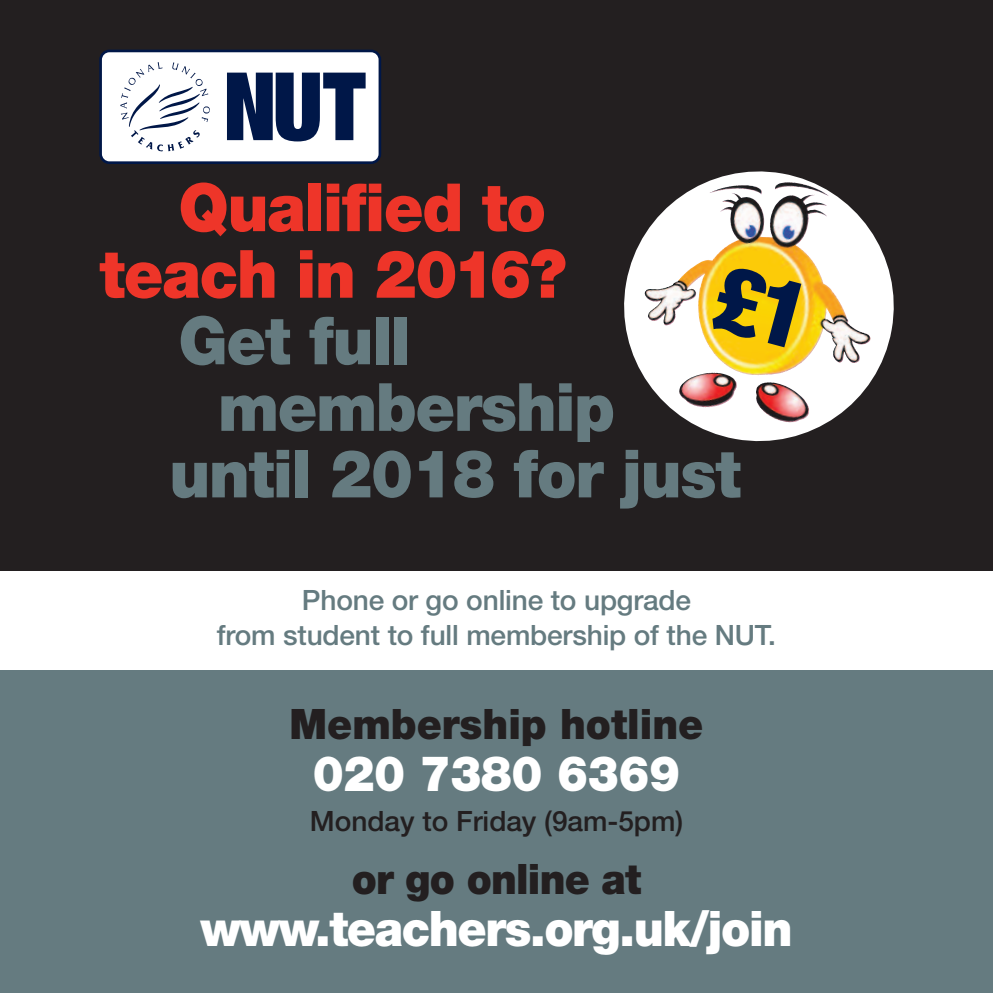
<style>
.page{position:relative;width:993px;height:993px;background:#fff}
.page>*{position:absolute;margin:0;border:0;box-sizing:border-box;transform-origin:0 0}
.t1{font:900 66.5px "Helvetica Neue";letter-spacing:-.02em;color:#657b80;scale:.95 1}
.t2{font:900 66.5px/66.5px "Helvetica Neue";letter-spacing:-.02em;color:#ee3529;scale:.95 1}
.t3{font:900 49px "Helvetica Neue";letter-spacing:-.03em;color:#fff;scale:.95 1}
.t4{font:900 49px "Helvetica Neue";letter-spacing:-.01em;color:#fff;scale:.95 1}
.t5{font:900 42px "Helvetica Neue";color:#231f20;scale:.95 1}
.t6{font:900 42px "Helvetica Neue";letter-spacing:-.02em;color:#231f20;scale:.95 1}
.t7{font:500 28px/35px "Helvetica Neue";letter-spacing:-.005em;color:#657b80;text-align:center}
.t8{font:500 28px "Helvetica Neue";color:#231f20}
</style>
<div class="page">
<div style="left:0;top:0;width:992px;height:570px;background:#231f20"></div>
<div style="left:0;top:670px;width:992px;height:322px;background:#657b80"></div>
<div style="left:101px;top:51px;width:279px;height:112px;background:#fff;border-radius:9px"></div>
<svg style="left:120px;top:62px;width:90px;height:89px"></svg>
<div style="left:99px;top:50px;width:282px;height:114px;border:3px solid #001748;border-radius:9px"></div>
<svg style="left:227px;top:73px;width:138px;height:68px"></svg>
<svg style="left:624px;top:171px;width:270px;height:271px;fill:#fcf9f8"></svg>
<img style="left:774px;top:182px;width:96px;height:179px">
<svg style="left:709px;top:264px;width:92px;height:83px;background:#fbce0c"></svg>
<h1 class="t2" style="left:99px;top:180px;width:493px;text-indent:79px">Qualified to teach in 2016?</h1>
<h1 class="t1" style="left:178px;top:316px;width:246px">Get full</h1>
<h1 class="t1" style="left:218px;top:383px;width:419px">membership</h1>
<h1 class="t1" style="left:169px;top:449px;width:603px">until 2018 for just</h1>
<p class="t7" style="left:217px;top:585px;width:560px">Phone or go online to upgrade<br>from student to full membership of the NUT.</p>
<h3 class="t5" style="left:289px;top:708px;width:437px">Membership hotline</h3>
<h2 class="t4" style="left:313px;top:756px;width:388px">020 7380 6369</h2>
<p class="t8" style="left:310px;top:811px;width:374px">Monday to Friday (9am-5pm)</p>
<h3 class="t6" style="left:351px;top:863px;width:306px">or go online at</h3>
<h2 class="t3" style="left:200px;top:910px;width:624px">www.teachers.org.uk/join</h2>
</div>
